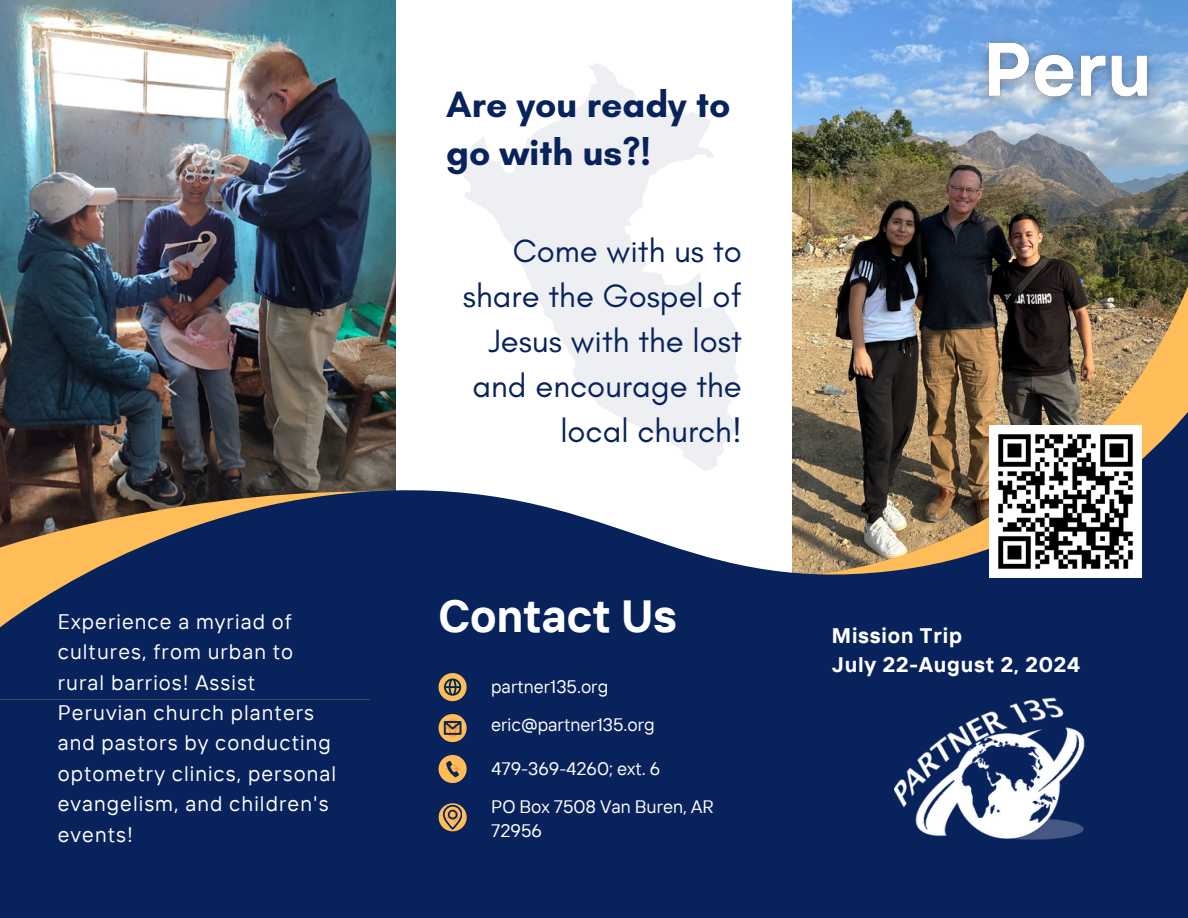
<style>
.page{position:relative;width:1188px;height:918px;background:#fff}
.page>*{position:absolute;margin:0;border:0;box-sizing:border-box;transform-origin:0 0}
.t1{font:700 45px "TT Interphases";color:#fff}
.t2{font:700 37.35px/48.3px "Glacial Indifference";color:#08225b}
.t3{font:32.85px/45px "Glacial Indifference";color:#08225b;text-align:right}
.t4{font:21px/30.3px "TT Interphases";letter-spacing:.05em;color:#fff}
.t5{font:700 21px "TT Interphases";letter-spacing:.04em;color:#fff}
.t6{font:18px/24.8px "TT Interphases";color:#fff}
</style>
<div class="page">
<img style="left:792px;top:0;width:396px;height:380px">
<img style="left:0;top:0;width:396px;height:380px">
<div style="left:0;top:598px;width:1188px;height:320px;background:#08225b"></div>
<svg style="left:461px;top:63px;width:281px;height:317px;fill:#f1f2f5"></svg>
<img style="left:804px;top:218px;width:384px;height:162px">
<svg style="left:0;top:380px;width:1188px;height:320px;fill:#08225b"></svg>
<svg style="left:439px;top:755px;width:28px;height:28px"></svg>
<svg style="left:439px;top:673px;width:28px;height:28px"></svg>
<svg style="left:439px;top:714px;width:28px;height:28px"></svg>
<img style="left:894px;top:697px;width:192px;height:143px">
<svg style="left:439px;top:803px;width:28px;height:28px"></svg>
<img style="left:990px;top:426px;width:152px;height:152px">
<img style="left:969px;top:20px;width:196px;height:98px">
<p class="t4" style="left:58px;top:606px;width:280px">Experience a myriad of cultures, from urban to rural barrios! Assist<br>Peruvian church planters and pastors by conducting optometry clinics, personal evangelism, and children's events!</p>
<p class="t2" style="left:446px;top:80px;width:286px">Are you ready to go with us?!</p>
<p class="t3" style="left:463px;top:228px;width:280px">Come with us to share the Gospel of<br>Jesus with the lost and encourage the local church!</p>
<p class="t1" style="left:439px;top:587px;width:240px">Contact Us</p>
<p class="t6" style="left:491px;top:674px;width:119px">partner135.org</p>
<p class="t6" style="left:491px;top:712px;width:165px">eric@partner135.org</p>
<p class="t6" style="left:491px;top:756px;width:170px">479-369-4260; ext. 6</p>
<p class="t6" style="left:491px;top:794px;width:224px">PO Box 7508 Van Buren, AR<br>72956</p>
<p class="t5" style="left:832px;top:622px;width:132px">Mission Trip</p>
<p class="t5" style="left:832px;top:651px;width:250px">July 22-August 2, 2024</p>
</div>
